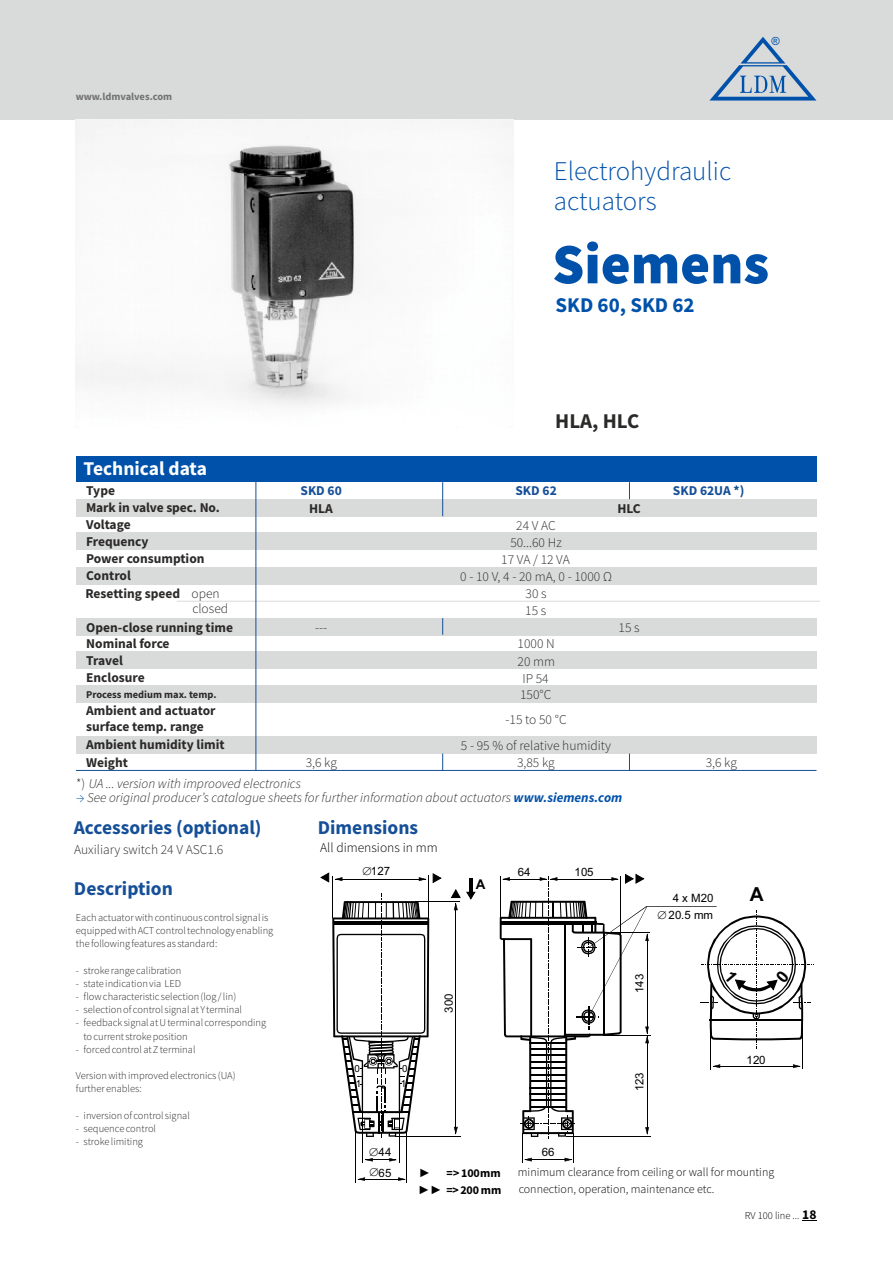
<style>
.page{position:relative;width:893px;height:1263px;background:#fff}
.page>*{position:absolute;margin:0;border:0;box-sizing:border-box;transform-origin:0 0}
.t1{font:900 57px "Source Sans Pro";color:#0051aa}
.t2{font:300 27px/30.6px "Source Sans Pro";color:#0051aa}
.t3{font:700 21px "Source Sans Pro";color:#0051aa}
.t4{font:700 21px "Source Sans Pro";letter-spacing:-.005em;color:#2b2a29}
.t5{font:700 19.5px "Source Sans Pro";color:#154f98}
.t6{font:700 19.5px "Source Sans Pro";color:#fefefe}
.t7{font:700 19.35px "Arial";color:#000}
.t8{font:700 13.5px/17px "Source Sans Pro";color:#2b2a29}
.t9{font:300 13.5px/16.5px "Source Sans Pro";color:#2b2a29}
.t10{font:italic 300 13.5px "Source Sans Pro";color:#2b2a29}
.t11{font:700 13.5px "Source Sans Pro";color:#154f98}
.t12{font:300 13.5px "Source Sans Pro";color:#000}
.t13{font:700 13.5px "Arial";color:#000}
.t14{font:300 12px/17.5px "Source Sans Pro";color:#000}
.t15{font:700 12px/17.7px "Source Sans Pro";color:#000;text-align:right}
.t16{font:12px "Arial";color:#000}
.t17{font:11.4px/20.2px "Arial";letter-spacing:.015em;color:#000}
.t18{font:11.25px "Arial";color:#0051aa}
.t19{font:300 10.5px/13.2px "Source Sans Pro";color:#2b2a29}
.t20{font:700 10.5px "Source Sans Pro";color:#2b2a29}
.t21{font:700 10.5px "Source Sans Pro";color:#727271}
.t22{font:300 10.5px "Source Sans Pro";color:#000}
.t23{font:9.9px/14.5px "Arial";color:#000}
.s1{font-style:normal}
.s2{font-style:normal;color:#0051aa}
.s3{font-weight:700;color:#0051aa}
.s4{font-family:"Lucida Sans Unicode";font-size:10.8px}
.s5{font-family:"Arial";font-weight:400}
.s6{font-weight:700;font-size:13.5px}
</style>
<div class="page">
<div style="left:0;top:0;width:893px;height:119px;background:#d9dada"></div>
<svg style="left:709px;top:37px;width:107px;height:64px"></svg>
<img style="left:75px;top:119px;width:439px;height:287px">
<div style="left:76px;top:736px;width:740px;height:17px;background:#d9dada"></div>
<div style="left:76px;top:686px;width:740px;height:17px;background:#d9dada"></div>
<div style="left:76px;top:652px;width:740px;height:17px;background:#d9dada"></div>
<div style="left:76px;top:618px;width:740px;height:17px;background:#d9dada"></div>
<div style="left:76px;top:567px;width:740px;height:17px;background:#d9dada"></div>
<div style="left:76px;top:533px;width:740px;height:17px;background:#d9dada"></div>
<div style="left:76px;top:499px;width:740px;height:17px;background:#d9dada"></div>
<div style="left:76px;top:457px;width:740px;height:25px;background:#0051aa"></div>
<hr style="left:76px;top:770px;width:740px;height:1px;background:#154f98">
<hr style="left:177px;top:601px;width:643px;height:1px;background:#d9dada">
<svg style="left:629px;top:482px;width:1px;height:17px"></svg>
<hr style="left:442px;top:482px;width:1px;height:34px;background:#154f98">
<svg style="left:442px;top:618px;width:1px;height:17px"></svg>
<svg style="left:442px;top:753px;width:1px;height:17px"></svg>
<svg style="left:629px;top:753px;width:1px;height:17px"></svg>
<hr style="left:355px;top:1131px;width:1px;height:51px;background:#000">
<hr style="left:406px;top:1131px;width:1px;height:51px;background:#000">
<hr style="left:362px;top:1111px;width:1px;height:51px;background:#000">
<hr style="left:399px;top:1111px;width:1px;height:51px;background:#000">
<hr style="left:396px;top:1136px;width:65px;height:1px;background:#000">
<hr style="left:415px;top:901px;width:45px;height:1px;background:#000">
<hr style="left:333px;top:876px;width:1px;height:42px;background:#000">
<hr style="left:428px;top:875px;width:1px;height:44px;background:#000">
<hr style="left:335px;top:879px;width:91px;height:1px;background:#000">
<svg style="left:335px;top:877px;width:7px;height:4px"></svg>
<svg style="left:419px;top:877px;width:8px;height:4px"></svg>
<hr style="left:455px;top:903px;width:1px;height:231px;background:#000">
<svg style="left:454px;top:1127px;width:4px;height:8px"></svg>
<hr style="left:469px;top:879px;width:3px;height:16px;background:#000">
<svg style="left:321px;top:873px;width:8px;height:9px"></svg>
<svg style="left:433px;top:873px;width:8px;height:10px"></svg>
<svg style="left:451px;top:889px;width:24px;height:21px"></svg>
<hr style="left:366px;top:1159px;width:30px;height:1px;background:#000">
<svg style="left:365px;top:1158px;width:8px;height:3px"></svg>
<svg style="left:389px;top:1158px;width:8px;height:3px"></svg>
<hr style="left:358px;top:1179px;width:47px;height:1px;background:#000">
<svg style="left:357px;top:1177px;width:8px;height:4px"></svg>
<svg style="left:398px;top:1177px;width:8px;height:4px"></svg>
<svg style="left:332px;top:893px;width:97px;height:245px"></svg>
<hr style="left:256px;top:482px;width:1px;height:288px;background:#154f98">
<svg style="left:802px;top:1220px;width:14px;height:1px"></svg>
<svg style="left:500px;top:874px;width:314px;height:288px"></svg>
<p class="t18" style="left:772px;top:37px;width:10px">®</p>
<p class="t21" style="left:76px;top:92px;width:98px">www.ldmvalves.com</p>
<h2 class="t2" style="left:554px;top:158px;width:179px">Electrohydraulic actuators</h2>
<h1 class="t1" style="left:552px;top:241px;width:218px">Siemens</h1>
<h3 class="t3" style="left:555px;top:296px;width:141px">SKD 60, SKD 62</h3>
<h3 class="t4" style="left:555px;top:412px;width:85px">HLA, HLC</h3>
<h3 class="t6" style="left:84px;top:461px;width:125px">Technical data</h3>
<p class="t8" style="left:86px;top:483px;width:135px">Type<br>Mark in valve spec. No.<br>Voltage<br>Frequency<br>Power consumption<br>Control</p>
<p class="t11" style="left:301px;top:485px;width:43px">SKD 60</p>
<p class="t11" style="left:673px;top:485px;width:73px">SKD 62UA *)</p>
<p class="t9" style="left:516px;top:518px;width:41px">24 V AC</p>
<p class="t9" style="left:501px;top:552px;width:70px">17 VA / 12 VA</p>
<p class="t11" style="left:515px;top:485px;width:43px">SKD 62</p>
<p class="t8" style="left:617px;top:501px;width:25px">HLC</p>
<p class="t8" style="left:309px;top:501px;width:25px">HLA</p>
<p class="t9" style="left:510px;top:535px;width:53px">50...60 Hz</p>
<p class="t9" style="left:460px;top:569px;width:153px">0 - 10 V, 4 - 20 mA, 0 - 1000 Ω</p>
<p class="t8" style="left:85px;top:586px;width:96px">Resetting speed</p>
<p class="t9" style="left:191px;top:586px;width:30px">open</p>
<p class="t9" style="left:526px;top:586px;width:23px">30 s</p>
<p class="t9" style="left:192px;top:602px;width:37px">closed</p>
<p class="t9" style="left:525px;top:603px;width:23px">15 s</p>
<p class="t8" style="left:86px;top:620px;width:148px">Open-close running time</p>
<p class="t9" style="left:315px;top:620px;width:14px">---</p>
<p class="t9" style="left:619px;top:620px;width:23px">15 s</p>
<p class="t8" style="left:86px;top:636px;width:85px">Nominal force<br>Travel<br>Enclosure</p>
<p class="t20" style="left:86px;top:690px;width:132px">Process medium max. temp.</p>
<p class="t8" style="left:86px;top:704px;width:131px;line-height:15.3px">Ambient and actuator surface temp. range</p>
<p class="t8" style="left:86px;top:737px;width:140px;line-height:17.7px">Ambient humidity limit<br>Weight</p>
<p class="t9" style="left:518px;top:636px;width:39px">1000 N</p>
<p class="t9" style="left:520px;top:671px;width:33px">IP 54<br>150°C</p>
<p class="t9" style="left:461px;top:708px;width:152px;line-height:25.8px;text-align:center">-15 to 50 °C<br>5 - 95 % of relative humidity</p>
<p class="t9" style="left:518px;top:654px;width:39px">20 mm</p>
<p class="t9" style="left:306px;top:755px;width:33px">3,6 kg</p>
<p class="t9" style="left:706px;top:755px;width:33px">3,6 kg</p>
<p class="t9" style="left:517px;top:755px;width:39px">3,85 kg</p>
<p class="t10" style="left:76px;top:777px;width:226px"><span class="s1">*)</span> UA ... version with improoved electronics</p>
<p class="t10" style="left:76px;top:792px;width:548px"><span class="s2">→</span> See original producer’s catalogue sheets for further information about actuators <span class="s3">www.siemens.com</span></p>
<h3 class="t5" style="left:74px;top:820px;width:189px">Accessories (optional)</h3>
<p class="t9" style="left:74px;top:842px;width:151px">Auxiliary switch 24 V ASC1.6</p>
<h3 class="t5" style="left:74px;top:881px;width:100px">Description</h3>
<p class="t19" style="left:76px;top:911px;width:199px">Each actuator with continuous control signal is equipped with ACT control technology enabling</p>
<p class="t19" style="left:76px;top:964px;width:107px">- stroke range calibration</p>
<p class="t19" style="left:76px;top:938px;width:143px">the following features as standard:</p>
<p class="t19" style="left:76px;top:977px;width:107px">- state indication via LED</p>
<p class="t19" style="left:76px;top:991px;width:162px">- flow characteristic selection (log / lin)</p>
<p class="t19" style="left:76px;top:1004px;width:168px">- selection of control signal at Y terminal</p>
<p class="t19" style="left:76px;top:1017px;width:192px">- feedback signal at U terminal corresponding</p>
<p class="t19" style="left:76px;top:1043px;width:121px">- forced control at Z terminal</p>
<p class="t19" style="left:83px;top:1030px;width:106px">to current stroke position</p>
<p class="t19" style="left:76px;top:1070px;width:161px">Version with improved electronics (UA)</p>
<p class="t19" style="left:76px;top:1083px;width:67px">further enables:</p>
<p class="t19" style="left:76px;top:1123px;width:82px">- sequence control</p>
<p class="t19" style="left:76px;top:1109px;width:116px">- inversion of control signal</p>
<p class="t19" style="left:76px;top:1136px;width:69px">- stroke limiting</p>
<h3 class="t5" style="left:318px;top:820px;width:102px">Dimensions</h3>
<p class="t12" style="left:320px;top:842px;width:119px">All dimensions in mm</p>
<p class="t17" style="left:362px;top:862px;width:30px"><span class="s4">∅</span>127</p>
<p class="t17" style="left:518px;top:863px;width:14px">64</p>
<p class="t17" style="left:574px;top:863px;width:21px">105</p>
<p class="t13" style="left:476px;top:879px;width:11px">A</p>
<p class="t23" style="left:355px;top:1062px;width:8px">0<br>1</p>
<p class="t23" style="left:401px;top:1062px;width:8px">0<br>1</p>
<p class="t17" style="left:440px;top:1013px;width:21px;rotate:-90deg">300</p>
<p class="t17" style="left:673px;top:889px;width:42px">4 x M20</p>
<p class="t17" style="left:657px;top:906px;width:58px"><span class="s4">∅</span>20.5 mm</p>
<p class="t17" style="left:631px;top:993px;width:21px;rotate:-90deg">143</p>
<p class="t17" style="left:631px;top:1091px;width:21px;rotate:-90deg">123</p>
<h3 class="t7" style="left:750px;top:887px;width:15px">A</h3>
<p class="t17" style="left:746px;top:1051px;width:21px">120</p>
<p class="t17" style="left:369px;top:1143px;width:24px"><span class="s4">∅</span>44 <span class="s4">∅</span>65</p>
<p class="t16" style="left:419px;top:1168px;width:13px">►</p>
<p class="t15" style="left:418px;top:1165px;width:85px">= &gt;100 mm<br><span class="s5">►►</span> =&gt;200 mm</p>
<p class="t17" style="left:542px;top:1143px;width:14px">66</p>
<p class="t14" style="left:518px;top:1164px;width:258px">minimum clearance from ceiling or wall for mounting connection, operation, maintenance etc.</p>
<p class="t22" style="left:745px;top:1211px;width:73px">RV 100 line ... <span class="s6">18</span></p>
</div>
